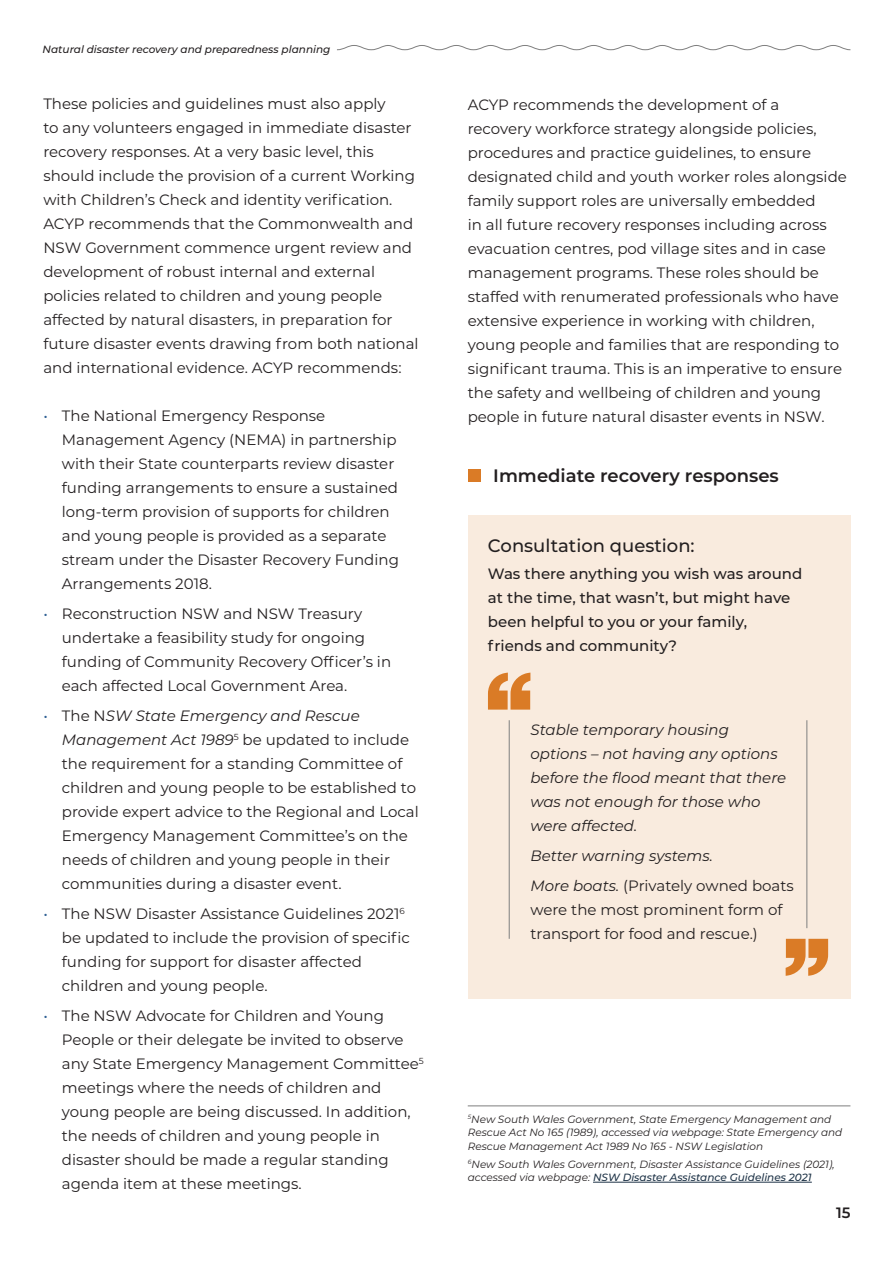
<style>
.page{position:relative;width:893px;height:1263px;background:#fff}
.page>*{position:absolute;margin:0;border:0;box-sizing:border-box;transform-origin:0 0}
.t1{font:600 18px "Montserrat";color:#231f20}
.t2{font:500 18px "Montserrat";color:#231f20}
.Blue_bullets{font:15px/24px "Montserrat";color:#231f20}
.t3{font:italic 15px "Montserrat";color:#231f20}
.t4{font:500 15px/24px "Montserrat";color:#231f20}
.t5{font:100 15px "Montserrat";color:#231f20}
.t6{font:italic 10.5px/13.5px "Montserrat";color:#231f20}
.t7{font:italic 500 10.5px "Montserrat";color:#231f20}
.s1{font-weight:100;color:#2d5f93}
.s2{font-style:italic}
.s3{font-weight:500;color:#1e3347}
</style>
<div class="page">
<div style="left:468px;top:515px;width:382px;height:483px;background:#f9ebde"></div>
<svg style="left:786px;top:939px;width:42px;height:37px"></svg>
<svg style="left:488px;top:673px;width:42px;height:37px"></svg>
<hr style="left:509px;top:720px;width:1px;height:219px;background:#7f7f7f">
<hr style="left:807px;top:720px;width:1px;height:208px;background:#7f7f7f">
<div style="left:468px;top:469px;width:12px;height:13px;background:#da7b26"></div>
<hr style="left:468px;top:1105px;width:382px;height:1px;background:#7f7f7f">
<hr style="left:593px;top:1182px;width:219px;height:1px;background:#1e3347">
<svg style="left:337px;top:45px;width:514px;height:5px"></svg>
<p class="t7" style="left:43px;top:42px;width:290px">Natural disaster recovery and preparedness planning</p>
<p class="Blue_bullets" style="left:43px;top:91px;width:344px">These policies and guidelines must also apply</p>
<p class="Blue_bullets" style="left:43px;top:115px;width:370px">to any volunteers engaged in immediate disaster</p>
<p class="Blue_bullets" style="left:43px;top:139px;width:373px">recovery responses. At a very basic level, this should include the provision of a current Working with Children’s Check and identity verification.<br>ACYP recommends that the Commonwealth and NSW Government commence urgent review and development of robust internal and external</p>
<p class="Blue_bullets" style="left:43px;top:283px;width:377px">policies related to children and young people affected by natural disasters, in preparation for future disaster events drawing from both national and international evidence. ACYP recommends:</p>
<p class="Blue_bullets" style="left:62px;top:403px;width:339px;text-indent:-18px"><span class="s1">•</span> The National Emergency Response Management Agency (NEMA) in partnership with their State counterparts review disaster funding arrangements to ensure a sustained long-term provision of supports for children and young people is provided as a separate stream under the Disaster Recovery Funding Arrangements 2018.</p>
<p class="Blue_bullets" style="left:62px;top:601px;width:331px;text-indent:-18px"><span class="s1">•</span> Reconstruction NSW and NSW Treasury undertake a feasibility study for ongoing funding of Community Recovery Officer’s in each affected Local Government Area.</p>
<p class="Blue_bullets" style="left:62px;top:703px;width:358px;text-indent:-18px"><span class="s1">•</span> The N<span class="s2">SW State Emergency and Rescue Management Act 1989</span><sup>5</sup> be updated to include the requirement for a standing Committee of children and young people to be established to provide expert advice to the Regional and Local Emergency Management Committee’s on the needs of children and young people in their communities during a disaster event.</p>
<p class="Blue_bullets" style="left:62px;top:901px;width:350px;text-indent:-18px"><span class="s1">•</span> The NSW Disaster Assistance Guidelines 2021<sup>6 </sup>be updated to include the provision of specific funding for support for disaster affected children and young people.</p>
<p class="Blue_bullets" style="left:62px;top:1003px;width:363px;text-indent:-18px"><span class="s1">•</span> The NSW Advocate for Children and Young People or their delegate be invited to observe any State Emergency Management Committee<sup>5 </sup>meetings where the needs of children and young people are being discussed. In addition, the needs of children and young people in disaster should be made a regular standing agenda item at these meetings.</p>
<p class="Blue_bullets" style="left:468px;top:92px;width:381px">ACYP recommends the development of a<br>recovery workforce strategy alongside policies, procedures and practice guidelines, to ensure designated child and youth worker roles alongside family support roles are universally embedded<br>in all future recovery responses including across evacuation centres, pod village sites and in case management programs. These roles should be staffed with renumerated professionals who have extensive experience in working with children, young people and families that are responding to significant trauma. This is an imperative to ensure the safety and wellbeing of children and young people in future natural disaster events in NSW.</p>
<p class="t1" style="left:493px;top:463px;width:287px">Immediate recovery responses</p>
<p class="t2" style="left:488px;top:533px;width:208px">Consultation question:</p>
<p class="t4" style="left:488px;top:561px;width:316px">Was there anything you wish was around</p>
<p class="t4" style="left:488px;top:585px;width:304px">at the time, that wasn’t, but might have been helpful to you or your family,</p>
<p class="t4" style="left:488px;top:633px;width:191px">friends and community?</p>
<p class="t3" style="left:530px;top:719px;width:200px">Stable temporary housing</p>
<p class="t3" style="left:530px;top:743px;width:249px">options – not having any options</p>
<p class="t3" style="left:530px;top:767px;width:257px">before the flood meant that there</p>
<p class="t3" style="left:530px;top:791px;width:232px">was not enough for those who</p>
<p class="t3" style="left:530px;top:815px;width:108px">were affected.</p>
<p class="t3" style="left:530px;top:845px;width:184px">Better warning systems.</p>
<p class="Blue_bullets" style="left:530px;top:873px;width:265px"><span class="s2">More boats.</span> (Privately owned boats were the most prominent form of transport for food and rescue.)</p>
<p class="t6" style="left:468px;top:1112px;width:376px"><sup>5</sup>New South Wales Government, State Emergency Management and<br>Rescue Act No 165 (1989), accessed via webpage: State Emergency and<br>Rescue Management Act 1989 No 165 - NSW Legislation</p>
<p class="t6" style="left:468px;top:1157px;width:368px"><sup>6</sup>New South Wales Government, Disaster Assistance Guidelines (2021), accessed via webpage: <span class="s3">NSW Disaster Assistance Guidelines 2021</span></p>
<p class="t5" style="left:836px;top:1203px;width:16px">15</p>
</div>
